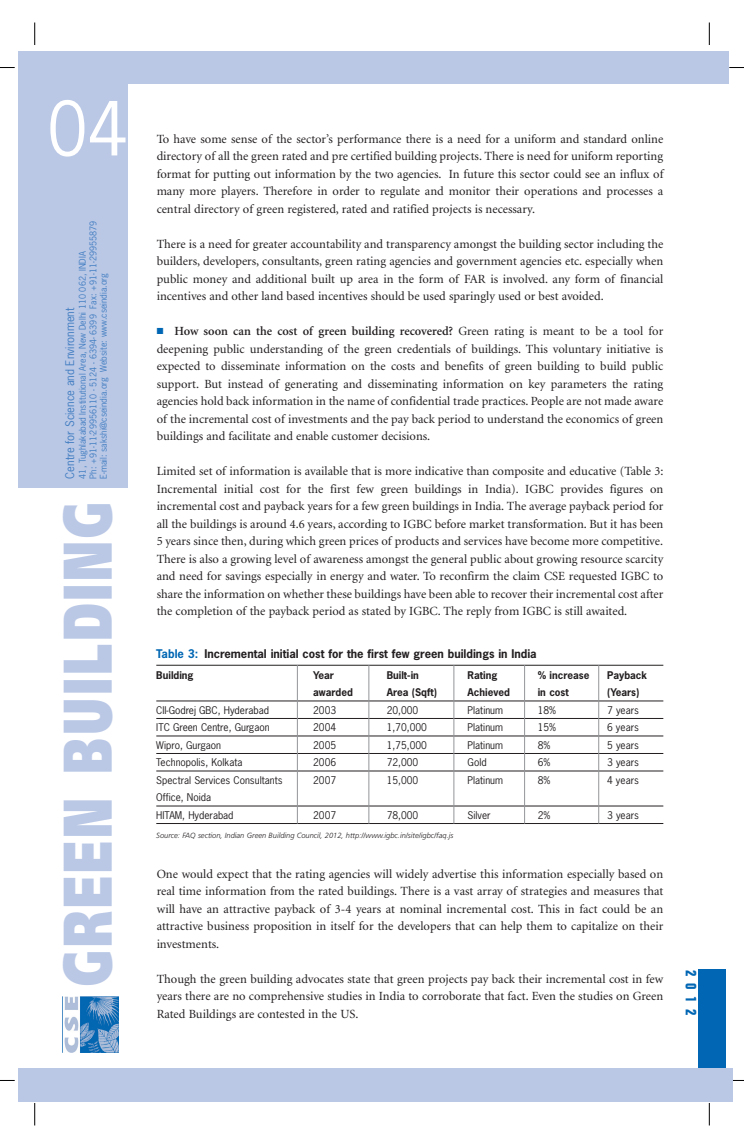
<style>
.page{position:relative;width:744px;height:1148px;background:#fff}
.page>*{position:absolute;margin:0;border:0;box-sizing:border-box;transform-origin:0 0}
.t1{font:70px "News Gothic";color:#fff}
.t2{font:900 68.75px "Frutiger";letter-spacing:.06em;color:#bac8e6;scale:.68 1}
.t3{font:700 condensed 15px "Folio";color:#0166b3}
.t4{font:12.5px/17.5px "Minion";color:#231f20;text-align:justify}
.t5{font:700 11.25px "News Gothic";color:#231f20}
.t6{font:11.25px "News Gothic";color:#437ec1}
.t7{font:10px/17.5px "News Gothic";color:#231f20}
.t8{font:700 10px "News Gothic";color:#231f20}
.t9{font:8.75px/10.5px "News Gothic";color:#437ec1}
.t10{font:italic 300 7.5px "Frutiger";color:#231f20}
.s1{color:#0166b3}
.s2{font-weight:600}
</style>
<div class="page">
<svg style="left:0;top:67px;width:15px;height:1px"></svg>
<svg style="left:0;top:1080px;width:15px;height:1px"></svg>
<svg style="left:729px;top:67px;width:15px;height:1px"></svg>
<svg style="left:732px;top:1080px;width:12px;height:1px"></svg>
<svg style="left:34px;top:22px;width:1px;height:23px"></svg>
<svg style="left:709px;top:22px;width:1px;height:23px"></svg>
<svg style="left:709px;top:1103px;width:1px;height:22px"></svg>
<svg style="left:34px;top:1103px;width:1px;height:22px"></svg>
<div style="left:18px;top:51px;width:710px;height:436px;background:#bac8e6"></div>
<img style="left:64px;top:996px;width:55px;height:56px">
<div style="left:128px;top:84px;width:604px;height:419px;background:#fff"></div>
<div style="left:698px;top:968px;width:27px;height:105px;background:#0166b3"></div>
<div style="left:18px;top:1068px;width:714px;height:33px;background:#bac8e6"></div>
<hr style="left:156px;top:665px;width:507px;height:1px;background:#231f20">
<hr style="left:156px;top:700px;width:507px;height:1px;background:#231f20">
<hr style="left:156px;top:718px;width:507px;height:1px;background:#231f20">
<hr style="left:156px;top:735px;width:507px;height:1px;background:#231f20">
<hr style="left:156px;top:753px;width:507px;height:1px;background:#231f20">
<hr style="left:156px;top:770px;width:507px;height:1px;background:#231f20">
<hr style="left:156px;top:805px;width:507px;height:1px;background:#231f20">
<hr style="left:156px;top:823px;width:507px;height:1px;background:#231f20">
<hr style="left:297px;top:665px;width:1px;height:158px;background:#939598">
<hr style="left:598px;top:665px;width:1px;height:158px;background:#939598">
<hr style="left:524px;top:665px;width:1px;height:158px;background:#939598">
<hr style="left:453px;top:665px;width:1px;height:158px;background:#939598">
<hr style="left:368px;top:665px;width:1px;height:158px;background:#939598">
<h1 class="t1" style="left:47px;top:101px;width:82px">04</h1>
<p class="t9" style="left:78px;top:478px;width:259px;rotate:-90deg">41, Tughlakabad Institutional Area, New Delhi 110 062, INDIA<br>Ph: +91-11-29956110 - 5124 - 6394- 6399 Fax: +91-11-29955879<br>E-mail: sakshi@cseindia.org Website: www.cseindia.org</p>
<p class="t6" style="left:66px;top:478px;width:172px;rotate:-90deg">Centre for Science and Environment</p>
<h2 class="t2" style="left:60px;top:985px;width:713px;rotate:-90deg">GREEN BUILDING</h2>
<p class="t4" style="left:157px;top:131px;width:508px">To have some sense of the sector’s performance there is a need for a uniform and standard online directory of all the green rated and pre certified building projects. There is need for uniform reporting format for putting out information by the two agencies. In future this sector could see an influx of many more players. Therefore in order to regulate and monitor their operations and processes a central directory of green registered, rated and ratified projects is necessary.</p>
<p class="t4" style="left:157px;top:236px;width:508px">There is a need for greater accountability and transparency amongst the building sector including the builders, developers, consultants, green rating agencies and government agencies etc. especially when public money and additional built up area in the form of FAR is involved. any form of financial incentives and other land based incentives should be used sparingly used or best avoided.</p>
<p class="t4" style="left:157px;top:323px;width:508px"><span class="s1">■</span> <span class="s2">How soon can the cost of green building recovered?</span> Green rating is meant to be a tool for deepening public understanding of the green credentials of buildings. This voluntary initiative is expected to disseminate information on the costs and benefits of green building to build public support. But instead of generating and disseminating information on key parameters the rating agencies hold back information in the name of confidential trade practices. People are not made aware of the incremental cost of investments and the pay back period to understand the economics of green buildings and facilitate and enable customer decisions.</p>
<p class="t4" style="left:157px;top:463px;width:508px">Limited set of information is available that is more indicative than composite and educative (Table 3:<br>Incremental initial cost for the first few green buildings in India). IGBC provides figures on incremental cost and payback years for a few green buildings in India. The average payback period for all the buildings is around 4.6 years, according to IGBC before market transformation. But it has been 5 years since then, during which green prices of products and services have become more competitive.<br>There is also a growing level of awareness amongst the general public about growing resource scarcity and need for savings especially in energy and water. To reconfirm the claim CSE requested IGBC to share the information on whether these buildings have been able to recover their incremental cost after the completion of the payback period as stated by IGBC. The reply from IGBC is still awaited.</p>
<p class="t5" style="left:156px;top:649px;width:382px"><span class="s1">Table 3:</span> Incremental initial cost for the first few green buildings in India</p>
<p class="t8" style="left:156px;top:671px;width:39px">Building</p>
<p class="t8" style="left:313px;top:671px;width:22px">Year</p>
<p class="t8" style="left:387px;top:671px;width:34px">Built-in</p>
<p class="t8" style="left:468px;top:671px;width:31px">Rating</p>
<p class="t8" style="left:538px;top:671px;width:53px">% increase</p>
<p class="t8" style="left:607px;top:671px;width:42px">Payback</p>
<p class="t8" style="left:313px;top:688px;width:41px">awarded</p>
<p class="t8" style="left:387px;top:688px;width:52px">Area (Sqft)</p>
<p class="t8" style="left:467px;top:688px;width:44px">Achieved</p>
<p class="t8" style="left:538px;top:688px;width:33px">in cost</p>
<p class="t8" style="left:607px;top:688px;width:34px">(Years)</p>
<p class="t7" style="left:156px;top:702px;width:114px">CII-Godrej GBC, Hyderabad</p>
<p class="t7" style="left:313px;top:702px;width:25px">2003</p>
<p class="t7" style="left:387px;top:702px;width:33px">20,000</p>
<p class="t7" style="left:468px;top:702px;width:37px">Platinum</p>
<p class="t7" style="left:538px;top:702px;width:20px">18%</p>
<p class="t7" style="left:607px;top:702px;width:33px">7 years</p>
<p class="t7" style="left:156px;top:719px;width:115px">ITC Green Centre, Gurgaon</p>
<p class="t7" style="left:313px;top:719px;width:25px">2004</p>
<p class="t7" style="left:387px;top:719px;width:42px">1,70,000</p>
<p class="t7" style="left:467px;top:719px;width:37px">Platinum</p>
<p class="t7" style="left:537px;top:719px;width:20px">15%</p>
<p class="t7" style="left:607px;top:719px;width:33px">6 years</p>
<p class="t7" style="left:156px;top:737px;width:66px">Wipro, Gurgaon</p>
<p class="t7" style="left:313px;top:737px;width:25px">2005</p>
<p class="t7" style="left:387px;top:737px;width:42px">1,75,000</p>
<p class="t7" style="left:467px;top:737px;width:37px">Platinum</p>
<p class="t7" style="left:537px;top:737px;width:14px">8%</p>
<p class="t7" style="left:607px;top:737px;width:33px">5 years</p>
<p class="t7" style="left:156px;top:754px;width:88px">Technopolis, Kolkata</p>
<p class="t7" style="left:313px;top:754px;width:25px">2006</p>
<p class="t7" style="left:387px;top:754px;width:33px">72,000</p>
<p class="t7" style="left:467px;top:754px;width:21px">Gold</p>
<p class="t7" style="left:537px;top:754px;width:14px">6%</p>
<p class="t7" style="left:607px;top:754px;width:33px">3 years</p>
<p class="t7" style="left:156px;top:772px;width:128px">Spectral Services Consultants</p>
<p class="t7" style="left:313px;top:772px;width:25px">2007</p>
<p class="t7" style="left:387px;top:772px;width:33px">15,000</p>
<p class="t7" style="left:467px;top:772px;width:37px">Platinum</p>
<p class="t7" style="left:537px;top:772px;width:14px">8%</p>
<p class="t7" style="left:607px;top:772px;width:33px">4 years</p>
<p class="t7" style="left:156px;top:789px;width:79px">Office, Noida<br>HITAM, Hyderabad</p>
<p class="t7" style="left:313px;top:807px;width:25px">2007</p>
<p class="t7" style="left:387px;top:807px;width:33px">78,000</p>
<p class="t7" style="left:468px;top:807px;width:25px">Silver</p>
<p class="t7" style="left:538px;top:807px;width:14px">2%</p>
<p class="t7" style="left:607px;top:807px;width:33px">3 years</p>
<p class="t10" style="left:156px;top:832px;width:298px">Source: FAQ section, Indian Green Building Council, 2012, http://www.igbc.in/site/igbc/faq.js</p>
<p class="t4" style="left:157px;top:866px;width:508px">One would expect that the rating agencies will widely advertise this information especially based on real time information from the rated buildings. There is a vast array of strategies and measures that will have an attractive payback of 3-4 years at nominal incremental cost. This in fact could be an attractive business proposition in itself for the developers that can help them to capitalize on their investments.</p>
<p class="t4" style="left:157px;top:971px;width:508px">Though the green building advocates state that green projects pay back their incremental cost in few years there are no comprehensive studies in India to corroborate that fact. Even the studies on Green Rated Buildings are contested in the US.</p>
<p class="t3" style="left:696px;top:970px;width:46px;rotate:90deg">2012</p>
</div>
